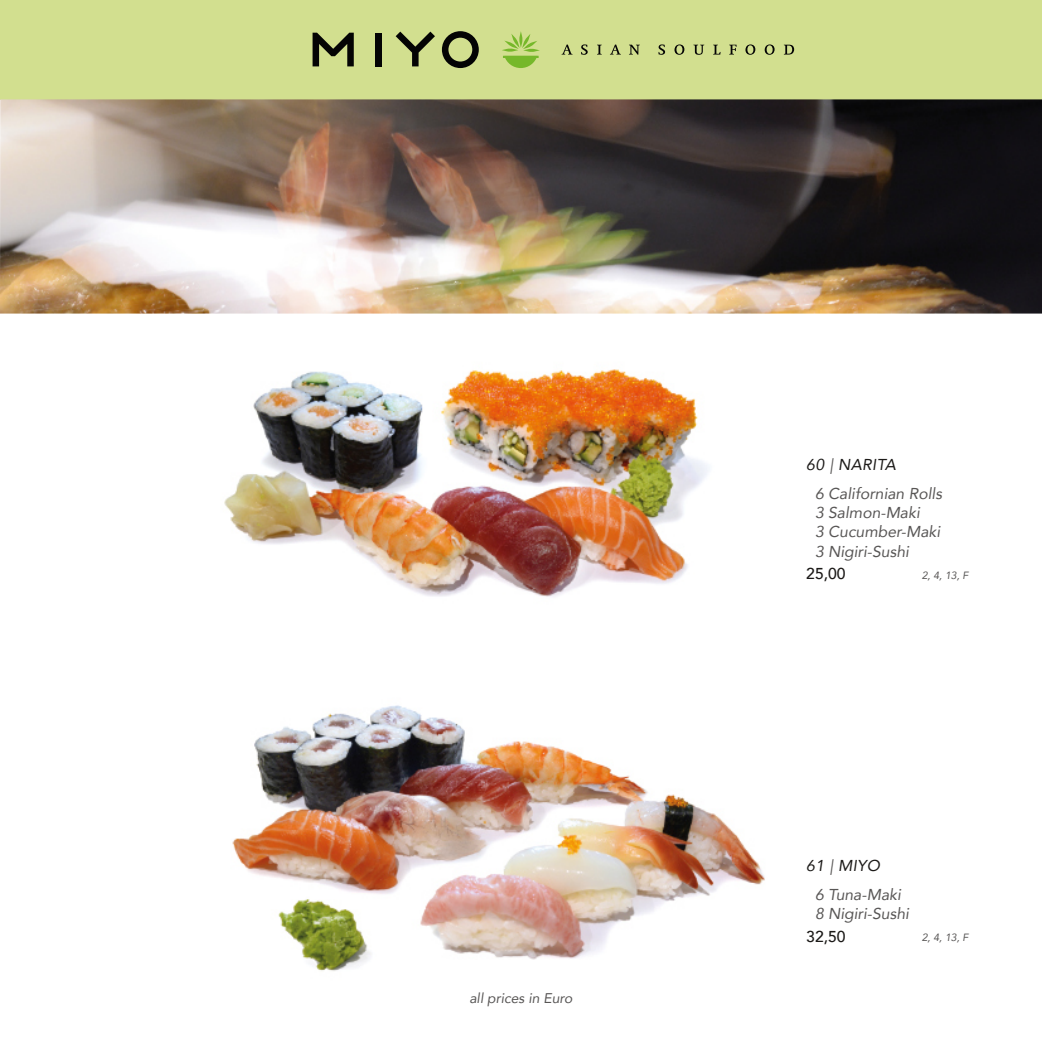
<style>
.page{position:relative;width:1042px;height:1042px;background:#fff}
.page>*{position:absolute;margin:0;border:0;box-sizing:border-box;transform-origin:0 0}
.t1{font:italic 15.75px/29.2px "Avenir";color:#585655}
.t2{font:500 15.75px "Avenir";color:#1c1a18}
.t3{font:italic 14px "Avenir";color:#585655}
.t4{font:italic 10.5px "Avenir";color:#585655}
.s1{color:#1c1a18}
</style>
<div class="page">
<div style="left:0;top:0;width:1042px;height:99px;background:#d2df8f"></div>
<svg style="left:561px;top:44px;width:233px;height:11px"></svg>
<svg style="left:442px;top:31px;width:37px;height:37px"></svg>
<div style="left:375px;top:33px;width:6px;height:33px;background:#040404"></div>
<svg style="left:312px;top:33px;width:42px;height:33px"></svg>
<svg style="left:396px;top:32px;width:39px;height:34px"></svg>
<svg style="left:502px;top:31px;width:38px;height:37px"></svg>
<hr style="left:503px;top:56px;width:35px;height:2px;background:#76b82a">
<img style="left:224px;top:369px;width:486px;height:228px">
<img style="left:232px;top:705px;width:533px;height:266px">
<img style="left:0;top:99px;width:1042px;height:215px">
<p class="t3" style="left:469px;top:989px;width:105px">all prices in Euro</p>
<p class="t1" style="left:815px;top:450px;width:128px;text-indent:-9px"><span class="s1">60</span> | <span class="s1">NARITA<br></span>6 Californian Rolls</p>
<p class="t1" style="left:815px;top:503px;width:127px;line-height:19.2px">3 Salmon-Maki<br>3 Cucumber-Maki<br>3 Nigiri-Sushi</p>
<p class="t2" style="left:806px;top:564px;width:41px">25,00</p>
<p class="t4" style="left:921px;top:568px;width:48px">2, 4, 13, F</p>
<p class="t1" style="left:815px;top:851px;width:87px;text-indent:-9px"><span class="s1">61</span> | <span class="s1">MIYO<br></span>6 Tuna-Maki</p>
<p class="t1" style="left:815px;top:899px;width:95px">8 Nigiri-Sushi</p>
<p class="t2" style="left:806px;top:923px;width:41px">32,50</p>
<p class="t4" style="left:921px;top:930px;width:48px">2, 4, 13, F</p>
</div>
